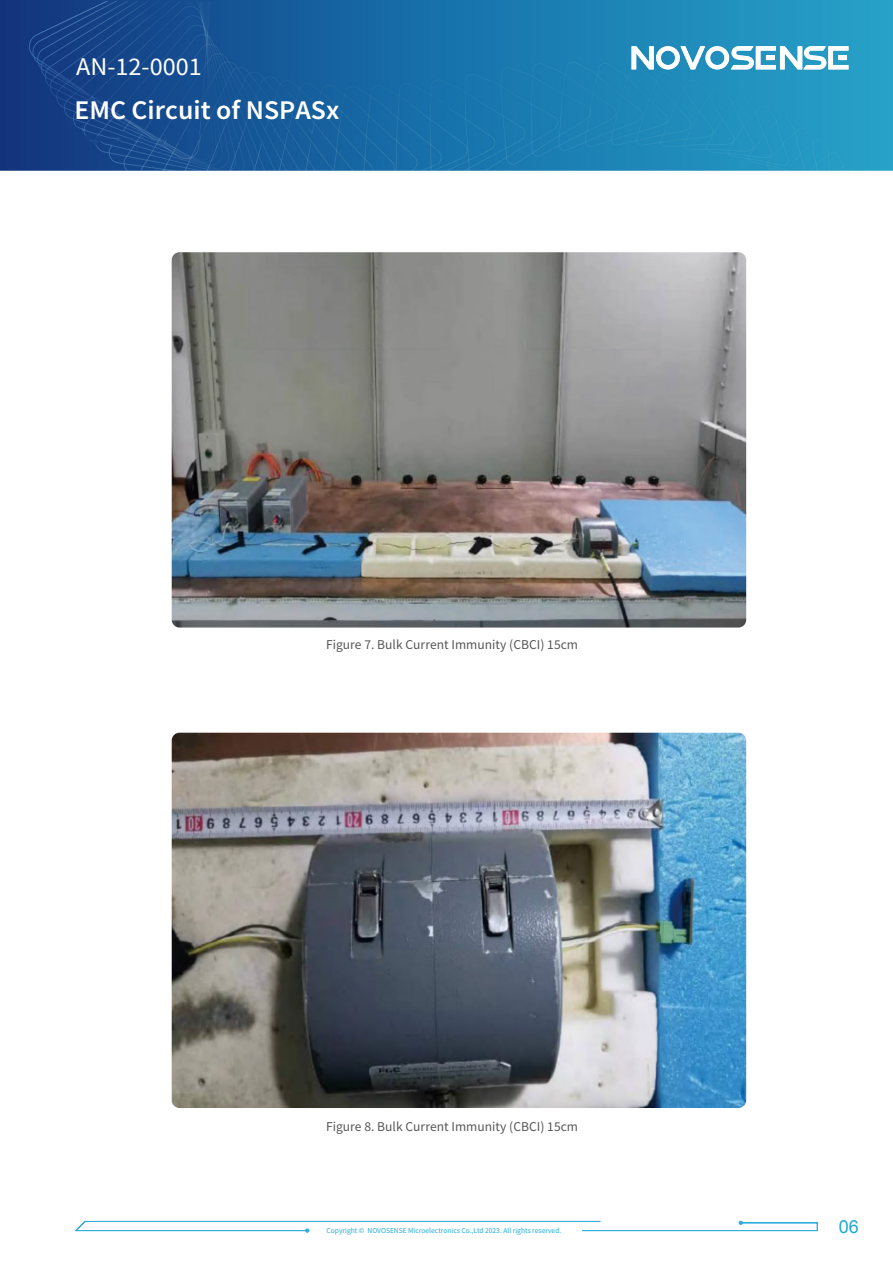
<style>
.page{position:relative;width:893px;height:1263px;background:#fff}
.page>*{position:absolute;margin:0;border:0;box-sizing:border-box;transform-origin:0 0}
.t1{font:600 27px "Source Sans Pro";color:#fff}
.t2{font:25.5px "Source Sans Pro";color:#fff}
.t3{font:18px "Arial";color:#1ca9d4}
.t4{font:13.5px "Source Sans Pro";color:#585757}
.t5{font:7.5px "Source Sans Pro";color:#1eadd6}
</style>
<div class="page">
<img style="left:0;top:0;width:893px;height:170px">
<svg style="left:632px;top:46px;width:216px;height:23px"></svg>
<img style="left:172px;top:252px;width:574px;height:375px">
<img style="left:172px;top:733px;width:574px;height:375px">
<svg style="left:74px;top:1221px;width:744px;height:12px"></svg>
<h2 class="t2" style="left:76px;top:51px;width:127px">AN-12-0001</h2>
<h1 class="t1" style="left:74px;top:92px;width:266px">EMC Circuit of NSPASx</h1>
<p class="t4" style="left:326px;top:636px;width:254px">Figure 7. Bulk Current Immunity (CBCI) 15cm</p>
<p class="t4" style="left:326px;top:1118px;width:254px">Figure 8. Bulk Current Immunity (CBCI) 15cm</p>
<p class="t5" style="left:327px;top:1226px;width:236px">Copyright © NOVOSENSE Microelectronics Co.,Ltd 2023. All rights reserved.</p>
<h3 class="t3" style="left:839px;top:1215px;width:22px">06</h3>
</div>
